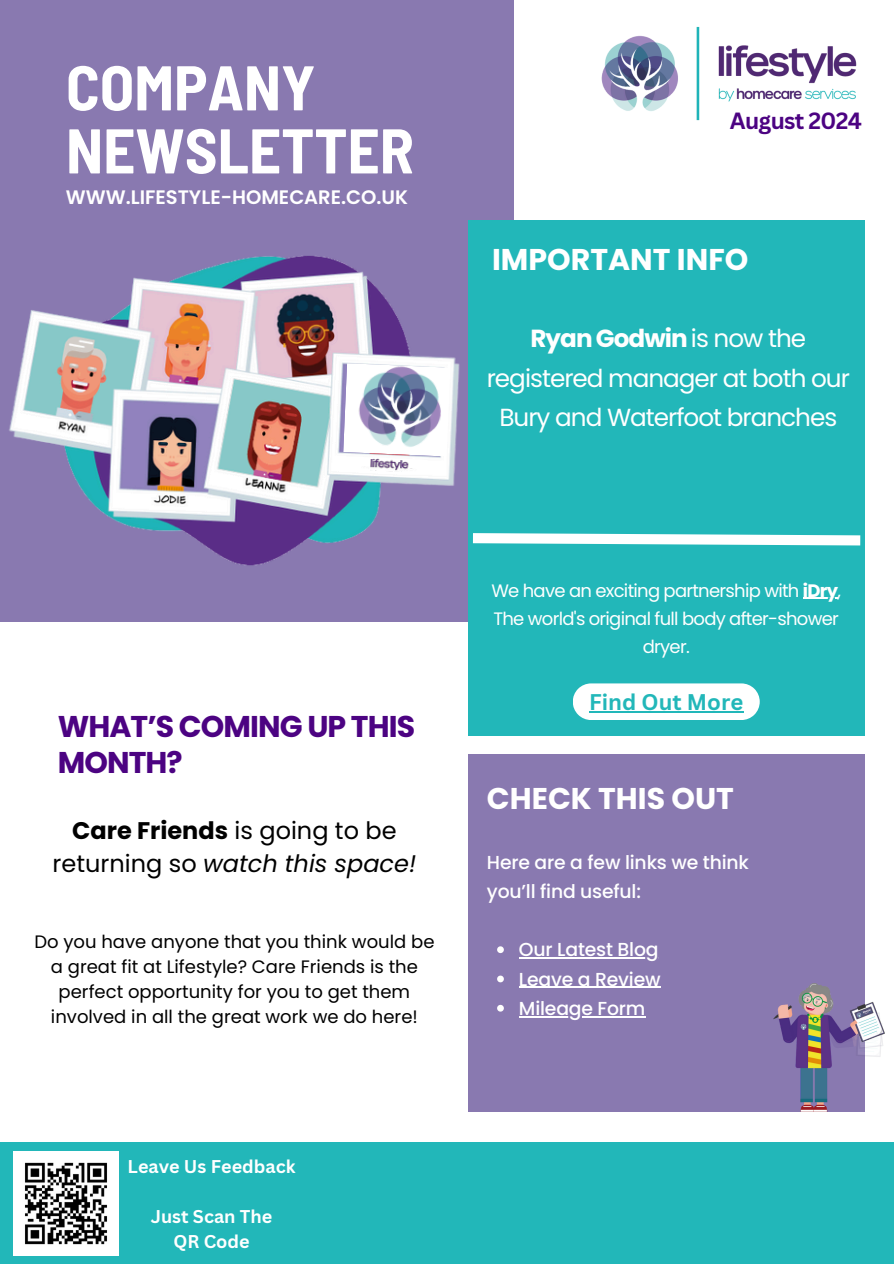
<style>
.page{position:relative;width:894px;height:1264px;background:#fff}
.page>*{position:absolute;margin:0;border:0;box-sizing:border-box;transform-origin:0 0}
.t1{font:700 semi-condensed 63px/63px "Barlow";color:#fff}
.t2{font:700 30px "Poppins";color:#fff}
.t3{font:700 30px/36px "Poppins";letter-spacing:-.03em;color:#4c0382}
.t4{font:24.75px/39.3px "Poppins";letter-spacing:-.04em;color:#fff;text-align:center}
.t5{font:24px/32.7px "Poppins";color:#000;text-align:center}
.t6{font:700 22.8px "Canva Sans";letter-spacing:-.03em;color:#4c0382}
.t7{font:700 22.05px "Canva Sans";color:#22b7b9}
.t8{font:600 19.5px "Poppins";color:#fff}
.t9{font:500 18.75px/29.2px "Poppins";letter-spacing:-.01em;color:#fff}
.t10{font:18px/24.8px "Poppins";color:#000;text-align:center}
.t11{font:18px/28.2px "Poppins";letter-spacing:-.04em;color:#fff;text-align:center}
.t12{font:700 18px "Canva Sans";color:#fff}
.s1{font-weight:700}
.s2{font-style:italic}
</style>
<div class="page">
<div style="left:0;top:0;width:514px;height:621px;background:#8979b0"></div>
<div style="left:0;top:1142px;width:893px;height:121px;background:#22b7b9"></div>
<div style="left:468px;top:220px;width:396px;height:515px;background:#22b7b9"></div>
<img style="left:601px;top:26px;width:256px;height:95px">
<div style="left:468px;top:754px;width:396px;height:357px;background:#8979b0"></div>
<img style="left:773px;top:983px;width:111px;height:128px">
<img style="left:14px;top:1151px;width:104px;height:104px">
<img style="left:9px;top:255px;width:451px;height:311px">
<img style="left:345px;top:360px;width:110px;height:109px">
<svg style="left:343px;top:363px;width:107px;height:106px;background:#c4c9d8"></svg>
<img style="left:368px;top:458px;width:44px;height:14px">
<svg style="left:472px;top:528px;width:393px;height:22px"></svg>
<svg style="left:573px;top:683px;width:186px;height:37px;background:#eef9f9"></svg>
<svg style="left:497px;top:946px;width:6px;height:7px"></svg>
<hr style="left:519px;top:957px;width:139px;height:1px;background:#fff">
<svg style="left:497px;top:975px;width:6px;height:7px"></svg>
<hr style="left:519px;top:986px;width:141px;height:1px;background:#fff">
<svg style="left:497px;top:1004px;width:6px;height:7px"></svg>
<hr style="left:519px;top:1016px;width:126px;height:1px;background:#fff">
<hr style="left:802px;top:598px;width:35px;height:1px;background:#fff">
<hr style="left:589px;top:711px;width:154px;height:1px;background:#22b7b9">
<h4 class="t1" style="left:66px;top:54px;width:349px">COMPANY<br>NEWSLETTER</h4>
<h5 class="t8" style="left:66px;top:183px;width:344px">WWW.LIFESTYLE-HOMECARE.CO.UK</h5>
<p class="t6" style="left:729px;top:104px;width:134px">August 2024</p>
<h2 class="t2" style="left:492px;top:238px;width:258px">IMPORTANT INFO</h2>
<h3 class="t4" style="left:486px;top:319px;width:364px"><span class="s1">Ryan Godwin</span> is now the registered manager at both our<br>Bury and Waterfoot branches</h3>
<p class="t3" style="left:58px;top:708px;width:359px">WHAT’S COMING UP THIS<br>MONTH?</p>
<h2 class="t5" style="left:53px;top:814px;width:365px"><span class="s1">Care Friends</span> is going to be returning so <span class="s2">watch this space!</span></h2>
<h2 class="t10" style="left:34px;top:929px;width:401px">Do you have anyone that you think would be a great fit at Lifestyle? Care Friends is the perfect opportunity for you to get them involved in all the great work we do here!</h2>
<p class="t12" style="left:128px;top:1154px;width:169px">Leave Us Feedback</p>
<p class="t12" style="left:151px;top:1203px;width:123px">Just Scan The</p>
<p class="t12" style="left:173px;top:1228px;width:78px">QR Code</p>
<p class="t11" style="left:491px;top:576px;width:351px">We have an exciting partnership with <span class="s1">iDry</span>,</p>
<p class="t11" style="left:493px;top:604px;width:347px">The world's original full body after-shower dryer.</p>
<p class="t7" style="left:589px;top:686px;width:156px">Find Out More</p>
<h4 class="t2" style="left:487px;top:777px;width:248px">CHECK THIS OUT</h4>
<p class="t9" style="left:487px;top:847px;width:263px">Here are a few links we think you’ll find useful:</p>
<p class="t9" style="left:519px;top:935px;width:141px">Our Latest Blog</p>
<p class="t9" style="left:519px;top:964px;width:143px">Leave a Review</p>
<p class="t9" style="left:519px;top:993px;width:128px">Mileage Form</p>
</div>
